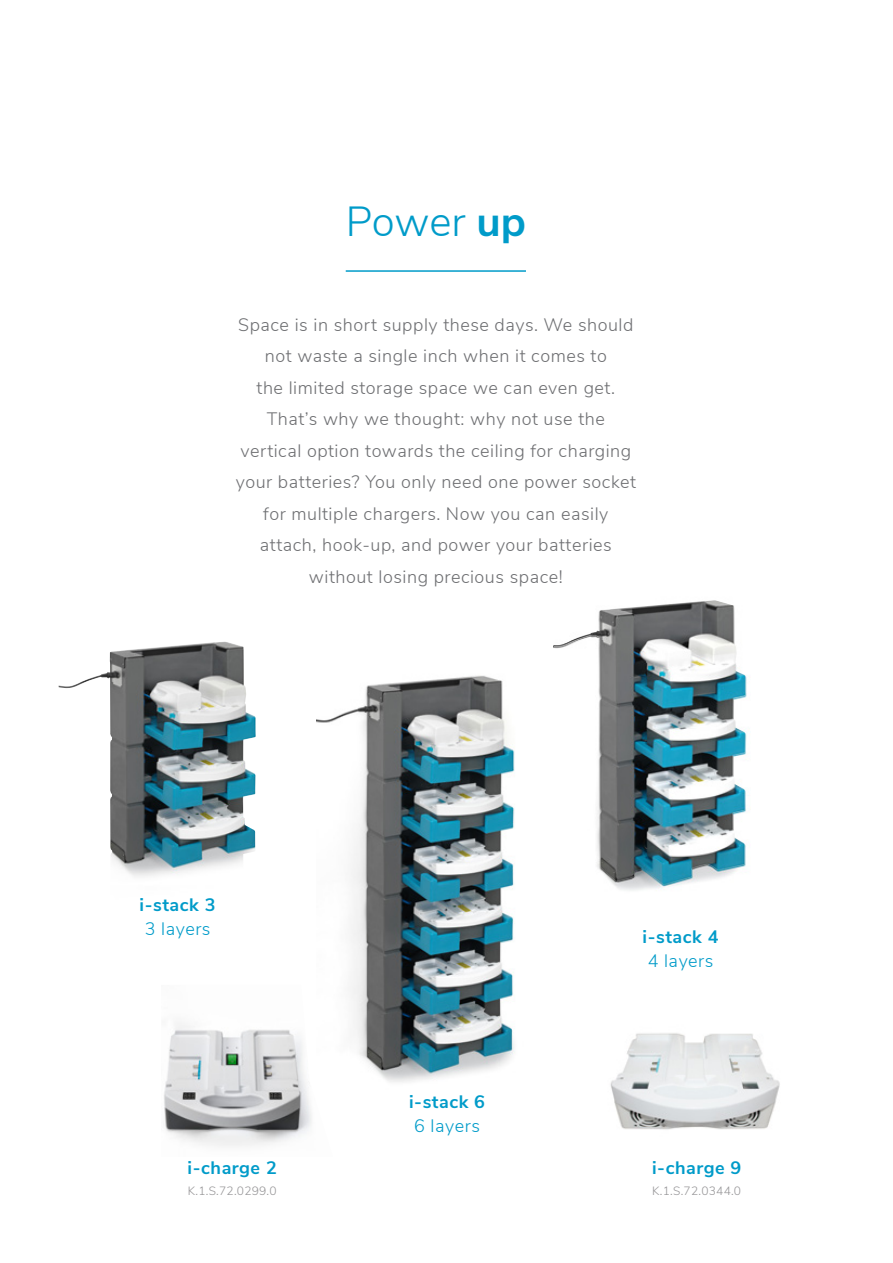
<style>
.page{position:relative;width:893px;height:1263px;background:#fff}
.page>*{position:absolute;margin:0;border:0;box-sizing:border-box;transform-origin:0 0}
.t1{font:300 42px "Nunito Sans";letter-spacing:-.005em;color:#009bc9}
.t2{font:300 18px/31.5px "Nunito Sans";letter-spacing:.03em;color:#6e6f72;text-align:center}
.t3{font:700 18px "Nunito Sans";letter-spacing:.03em;color:#009bc9}
.t4{font:300 18px "Nunito Sans";letter-spacing:.03em;color:#009bc9}
.t5{font:300 12px "Nunito Sans";letter-spacing:.02em;color:#959496}
.s1{font-weight:700}
</style>
<div class="page">
<img style="left:564px;top:600px;width:182px;height:285px">
<img style="left:59px;top:641px;width:197px;height:236px">
<img style="left:316px;top:643px;width:248px;height:439px">
<img style="left:164px;top:985px;width:169px;height:161px">
<hr style="left:346px;top:270px;width:180px;height:2px;background:#009bc9">
<img style="left:610px;top:1033px;width:170px;height:97px">
<h1 class="t1" style="left:346px;top:191px;width:182px">Power <span class="s1">up</span></h1>
<p class="t2" style="left:236px;top:308px;width:402px">Space is in short supply these days. We should not waste a single inch when it comes to<br>the limited storage space we can even get.<br>That’s why we thought: why not use the vertical option towards the ceiling for charging your batteries? You only need one power socket for multiple chargers. Now you can easily attach, hook-up, and power your batteries without losing precious space!</p>
<p class="t3" style="left:140px;top:892px;width:77px">i-stack 3</p>
<p class="t4" style="left:145px;top:916px;width:67px">3 layers</p>
<p class="t3" style="left:409px;top:1088px;width:77px">i-stack 6</p>
<p class="t4" style="left:414px;top:1113px;width:67px">6 layers</p>
<p class="t3" style="left:643px;top:923px;width:77px">i-stack 4</p>
<p class="t4" style="left:648px;top:947px;width:67px">4 layers</p>
<p class="t3" style="left:188px;top:1154px;width:91px">i-charge 2</p>
<p class="t5" style="left:188px;top:1182px;width:90px">K.1.S.72.0299.0</p>
<p class="t3" style="left:652px;top:1154px;width:91px">i-charge 9</p>
<p class="t5" style="left:652px;top:1182px;width:90px">K.1.S.72.0344.0</p>
</div>
